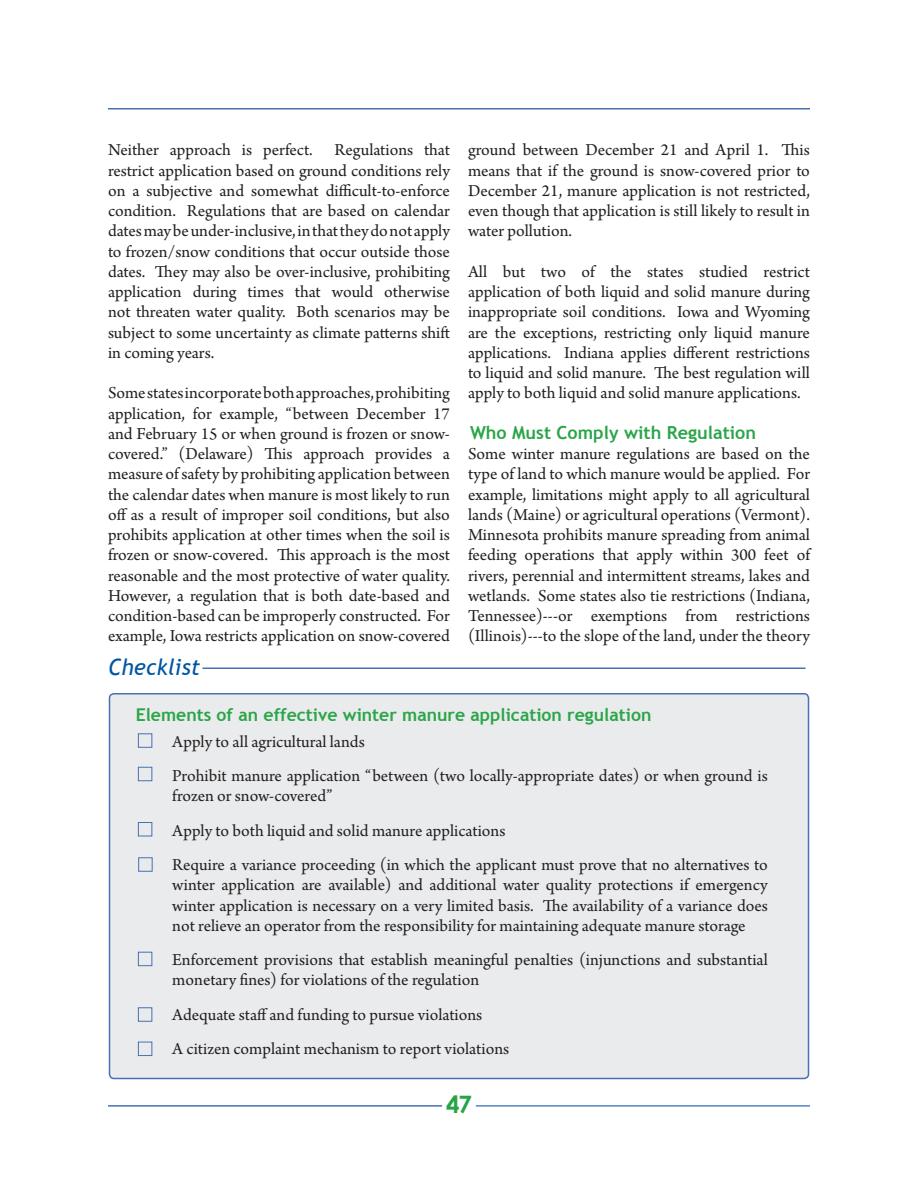
<style>
.page{position:relative;width:918px;height:1188px;background:#fff}
.page>*{position:absolute;margin:0;border:0;box-sizing:border-box;transform-origin:0 0}
.t1{font:700 24px "Century Gothic";color:#27a448}
.t2{font:italic 22.5px "Trebuchet MS";color:#0155a5}
.t3{font:700 18px "Trebuchet MS";color:#2aa548}
.t4{font:17.7px/20.2px "Arno Pro";color:#231f20;text-align:justify}
.t5{font:700 17.7px "Trebuchet MS";color:#2aa548}
</style>
<div class="page">
<hr style="left:108px;top:1105px;width:334px;height:2px;background:#4970b4">
<hr style="left:476px;top:1105px;width:334px;height:2px;background:#5385c5">
<div style="left:110px;top:694px;width:698px;height:384px;background:#eaebec;border-radius:4px"></div>
<div style="left:109px;top:693px;width:700px;height:386px;border:2px solid #4970b4;border-radius:4px"></div>
<hr style="left:108px;top:108px;width:702px;height:2px;background:#4970b4">
<div style="left:138px;top:733px;width:14px;height:15px;background:#e9eaeb;border:1px solid #4970b4"></div>
<div style="left:138px;top:767px;width:14px;height:14px;background:#e9eaeb;border:1px solid #4970b4"></div>
<div style="left:138px;top:822px;width:14px;height:14px;background:#e9eaeb;border:1px solid #4970b4"></div>
<div style="left:138px;top:857px;width:15px;height:15px;background:#e9eaeb;border:1px solid #4970b4"></div>
<div style="left:138px;top:952px;width:14px;height:14px;background:#e9eaeb;border:1px solid #4970b4"></div>
<div style="left:138px;top:1007px;width:14px;height:15px;background:#e9eaeb;border:1px solid #4970b4"></div>
<div style="left:138px;top:1042px;width:14px;height:14px;background:#e9eaeb;border:1px solid #4970b4"></div>
<hr style="left:202px;top:668px;width:604px;height:1px;background:#4970b4">
<p class="t4" style="left:108px;top:141px;width:344px">Neither approach is perfect. Regulations that restrict application based on ground conditions rely on a subjective and somewhat difficult-to-enforce condition. Regulations that are based on calendar dates may be under-inclusive, in that they do not apply to frozen/snow conditions that occur outside those dates. They may also be over-inclusive, prohibiting application during times that would otherwise not threaten water quality. Both scenarios may be subject to some uncertainty as climate patterns shift in coming years.</p>
<p class="t4" style="left:108px;top:384px;width:344px">Some states incorporate both approaches, prohibiting application, for example, “between December 17 and February 15 or when ground is frozen or snow&shy;covered.” (Delaware) This approach provides a measure of safety by prohibiting application between the calendar dates when manure is most likely to run off as a result of improper soil conditions, but also prohibits application at other times when the soil is frozen or snow-covered. This approach is the most reasonable and the most protective of water quality.<br>However, a regulation that is both date-based and condition-based can be improperly constructed. For example, Iowa restricts application on snow-covered</p>
<p class="t2" style="left:108px;top:654px;width:94px">Checklist</p>
<p class="t4" style="left:468px;top:141px;width:343px">ground between December 21 and April 1. This means that if the ground is snow-covered prior to December 21, manure application is not restricted, even though that application is still likely to result in water pollution.</p>
<p class="t4" style="left:468px;top:262px;width:344px">All but two of the states studied restrict application of both liquid and solid manure during inappropriate soil conditions. Iowa and Wyoming are the exceptions, restricting only liquid manure applications. Indiana applies different restrictions to liquid and solid manure. The best regulation will apply to both liquid and solid manure applications.</p>
<p class="t3" style="left:470px;top:421px;width:287px">Who Must Comply with Regulation</p>
<p class="t4" style="left:468px;top:445px;width:344px">Some winter manure regulations are based on the type of land to which manure would be applied. For example, limitations might apply to all agricultural lands (Maine) or agricultural operations (Vermont).<br>Minnesota prohibits manure spreading from animal feeding operations that apply within 300 feet of rivers, perennial and intermittent streams, lakes and wetlands. Some states also tie restrictions (Indiana, Tennessee)---or exemptions from restrictions (Illinois)---to the slope of the land, under the theory</p>
<p class="t5" style="left:136px;top:704px;width:517px">Elements of an effective winter manure application regulation</p>
<p class="t4" style="left:172px;top:725px;width:597px;line-height:34.3px">Apply to all agricultural lands<br>Prohibit manure application “between (two locally-appropriate dates) or when ground is</p>
<p class="t4" style="left:172px;top:780px;width:597px;line-height:34.3px;text-align:left">frozen or snow-covered”<br>Apply to both liquid and solid manure applications<br>Require a variance proceeding (in which the applicant must prove that no alternatives to</p>
<p class="t4" style="left:172px;top:876px;width:597px">winter application are available) and additional water quality protections if emergency winter application is necessary on a very limited basis. The availability of a variance does not relieve an operator from the responsibility for maintaining adequate manure storage</p>
<p class="t4" style="left:172px;top:951px;width:597px">Enforcement provisions that establish meaningful penalties (injunctions and substantial monetary fines) for violations of the regulation</p>
<p class="t4" style="left:172px;top:998px;width:338px;line-height:34.3px">Adequate staff and funding to pursue violations<br>A citizen complaint mechanism to report violations</p>
<h1 class="t1" style="left:446px;top:1089px;width:27px">47</h1>
</div>
